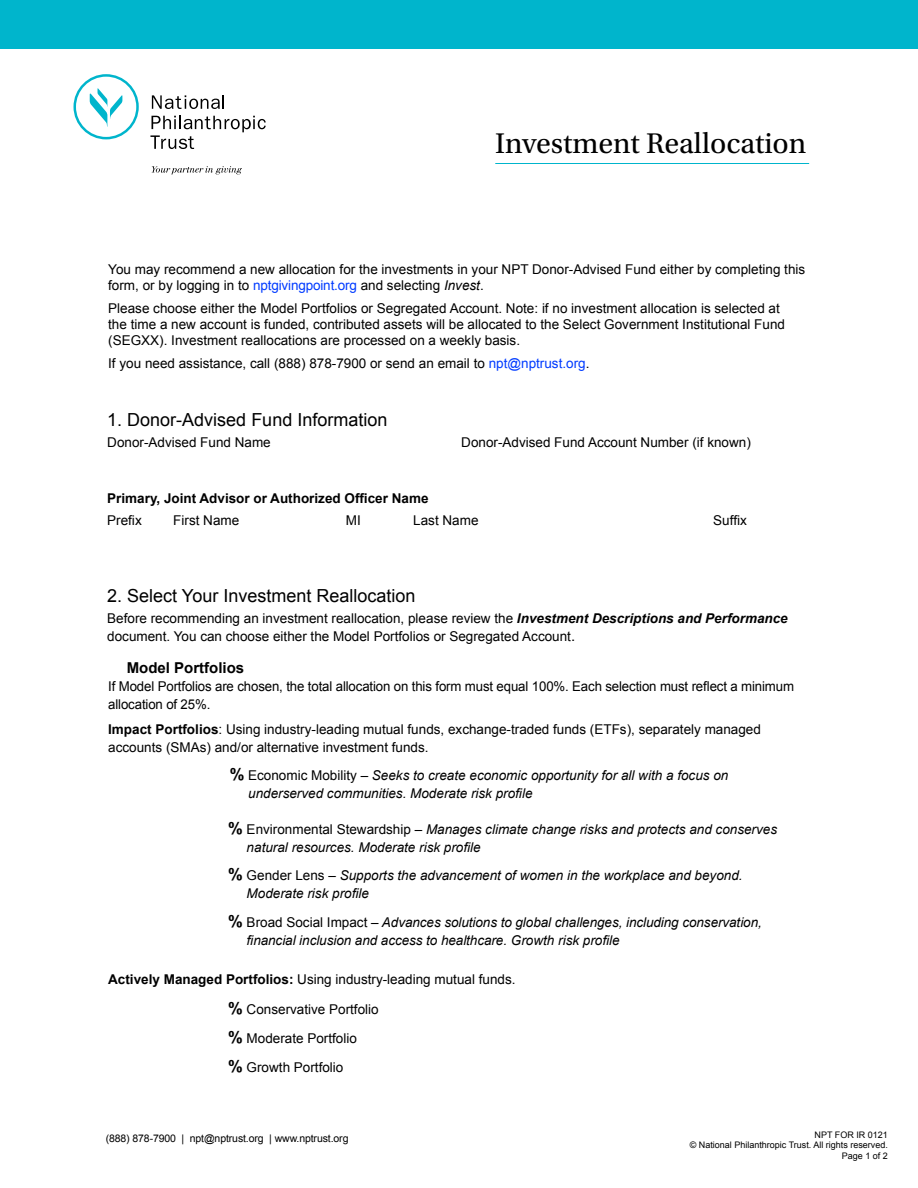
<style>
.page{position:relative;width:918px;height:1188px;background:#fff}
.page>*{position:absolute;margin:0;border:0;box-sizing:border-box;transform-origin:0 0}
.t1{font:30px "Utopia Std";color:#000}
.t2{font:18px "Arial";color:#000}
.Body_1{font:700 15px "Arial";color:#000}
.Body_1-2{font:13.5px/18px "Arial";color:#000}
.Body_1-3{font:italic 13.5px/18px "Arial";color:#000}
.t3{font:700 13.5px "Arial";color:#000}
.t4{font:10.5px "Arial";letter-spacing:-.01em;color:#000}
.t5{font:9px "Arial";color:#000}
.s1{color:#003bff}
.s2{font-style:italic}
.s3{font-weight:700;font-style:italic}
.s4{font-size:15px}
.s5{font-weight:700}
.s6{font-weight:700;font-style:normal;font-size:16.5px}
.s7{font-style:normal}
.s8{font-weight:700;font-size:16.5px}
</style>
<div class="page">
<hr style="left:495px;top:163px;width:314px;height:1px;background:#00b5cc">
<svg style="left:152px;top:95px;width:72px;height:14px"></svg>
<svg style="left:150px;top:116px;width:116px;height:33px"></svg>
<svg style="left:74px;top:74px;width:65px;height:65px"></svg>
<svg style="left:152px;top:166px;width:90px;height:9px"></svg>
<div style="left:0;top:0;width:918px;height:49px;background:#00b5cc"></div>
<p class="t1" style="left:495px;top:127px;width:313px">Investment Reallocation</p>
<p class="Body_1-2" style="left:108px;top:261px;width:699px;line-height:16.5px">You may recommend a new allocation for the investments in your NPT Donor-Advised Fund either by completing this form, or by logging in to <span class="s1">nptgivingpoint.org</span> and selecting <span class="s2">Invest</span>.</p>
<p class="Body_1-2" style="left:108px;top:300px;width:678px;line-height:16.2px">Please choose either the Model Portfolios or Segregated Account. Note: if no investment allocation is selected at the time a new account is funded, contributed assets will be allocated to the Select Government Institutional Fund (SEGXX). Investment reallocations are processed on a weekly basis.</p>
<p class="Body_1-2" style="left:108px;top:355px;width:483px">If you need assistance, call (888) 878-7900 or send an email to <span class="s1">npt@nptrust.org</span>.</p>
<p class="t2" style="left:107px;top:408px;width:282px">1. Donor-Advised Fund Information</p>
<p class="Body_1-2" style="left:107px;top:433px;width:165px">Donor-Advised Fund Name</p>
<p class="Body_1-2" style="left:461px;top:433px;width:291px">Donor-Advised Fund Account Number (if known)</p>
<p class="t3" style="left:107px;top:489px;width:323px">Primary, Joint Advisor or Authorized Officer Name</p>
<p class="Body_1-2" style="left:107px;top:512px;width:36px">Prefix</p>
<p class="Body_1-2" style="left:173px;top:512px;width:68px">First Name</p>
<p class="Body_1-2" style="left:346px;top:512px;width:16px">MI</p>
<p class="Body_1-2" style="left:413px;top:512px;width:67px">Last Name</p>
<p class="Body_1-2" style="left:713px;top:512px;width:35px">Suffix</p>
<p class="t2" style="left:107px;top:584px;width:310px">2. Select Your Investment Reallocation</p>
<p class="Body_1-2" style="left:107px;top:609px;width:682px">Before recommending an investment reallocation, please review the <span class="s3">Investment Descriptions and Performance </span>document. You can choose either the Model Portfolios or Segregated Account<span class="s4">.</span></p>
<p class="Body_1" style="left:127px;top:658px;width:119px">Model Portfolios</p>
<p class="Body_1-2" style="left:108px;top:678px;width:687px">If Model Portfolios are chosen, the total allocation on this form must equal 100%. Each selection must reflect a minimum allocation of 25%.</p>
<p class="Body_1-2" style="left:108px;top:720px;width:654px"><span class="s5">Impact Portfolios</span>: Using industry-leading mutual funds, exchange-traded funds (ETFs), separately managed accounts (SMAs) and/or alternative investment funds.</p>
<p class="Body_1-3" style="left:248px;top:767px;width:482px;text-indent:-18px"><span class="s6">%</span> <span class="s7">Economic Mobility –</span> Seeks to create economic opportunity for all with a focus on underserved communities. Moderate risk profile</p>
<p class="Body_1-3" style="left:247px;top:820px;width:532px;text-indent:-18px"><span class="s6">%</span> <span class="s7">Environmental Stewardship</span> – Manages climate change risks and protects and conserves natural resources. Moderate risk profile</p>
<p class="Body_1-3" style="left:247px;top:867px;width:498px;text-indent:-18px"><span class="s6">%</span> <span class="s7">Gender Lens –</span> Supports the advancement of women in the workplace and beyond.<br>Moderate risk profile</p>
<p class="Body_1-3" style="left:247px;top:913px;width:517px;text-indent:-18px"><span class="s6">%</span> <span class="s7">Broad Social Impact –</span> Advances solutions to global challenges, including conservation, financial inclusion and access to healthcare. Growth risk profile</p>
<p class="Body_1-2" style="left:108px;top:971px;width:409px"><span class="s5">Actively Managed Portfolios:</span> Using industry-leading mutual funds.</p>
<p class="Body_1-2" style="left:228px;top:1000px;width:152px"><span class="s8">%</span> Conservative Portfolio</p>
<p class="Body_1-2" style="left:228px;top:1029px;width:130px"><span class="s8">%</span> Moderate Portfolio</p>
<p class="Body_1-2" style="left:228px;top:1059px;width:117px"><span class="s8">%</span> Growth Portfolio</p>
<p class="t4" style="left:106px;top:1131px;width:244px">(888) 878-7900 | npt@nptrust.org | www.nptrust.org</p>
<p class="t5" style="left:815px;top:1128px;width:75px">NPT FOR IR 0121</p>
<p class="t5" style="left:690px;top:1139px;width:200px">© National Philanthropic Trust. All rights reserved.</p>
<p class="t5" style="left:842px;top:1150px;width:48px">Page 1 of 2</p>
</div>
